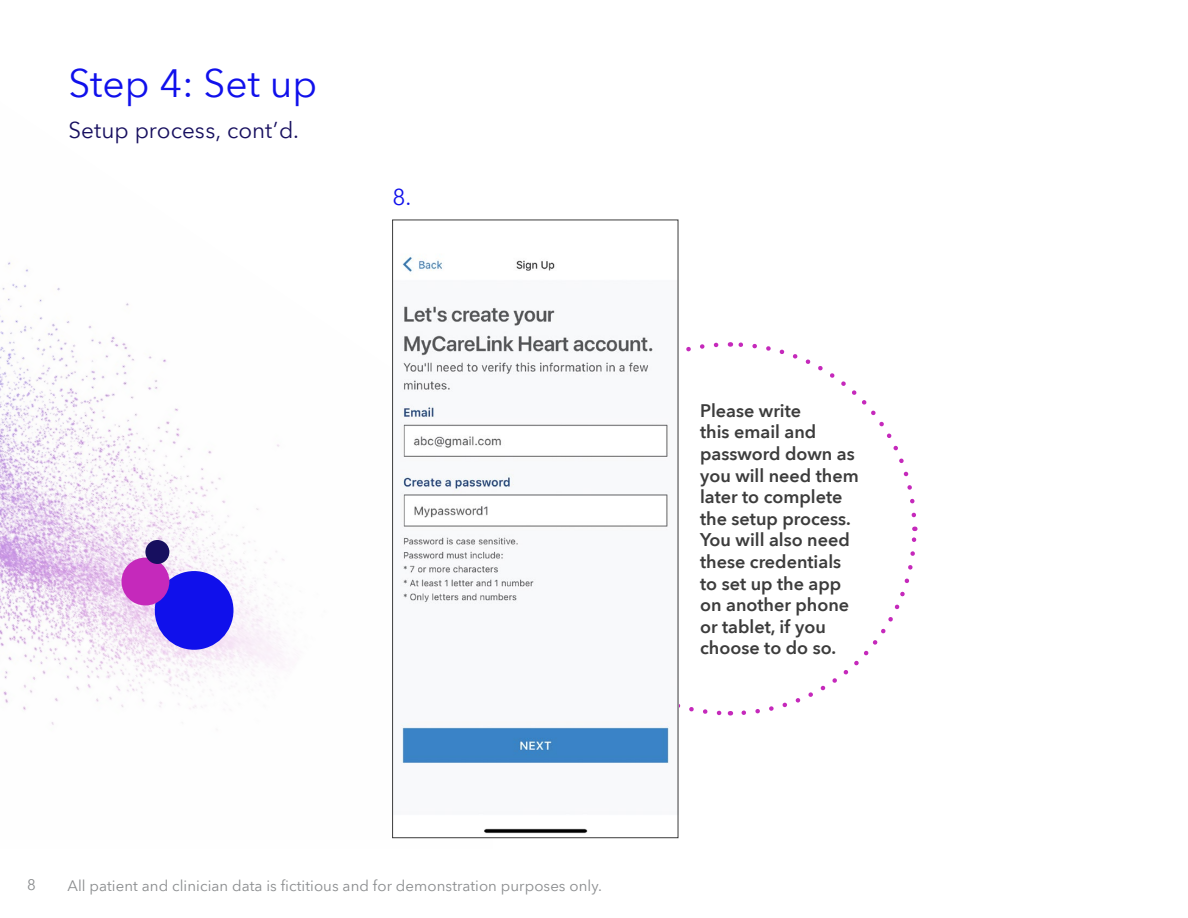
<style>
.page{position:relative;width:1188px;height:918px;background:#fff}
.page>*{position:absolute;margin:0;border:0;box-sizing:border-box;transform-origin:0 0}
.t1{font:39px "Avenir Next World";color:#1010eb}
.t2{font:22.5px "Avenir Next World";color:#170f5f}
.t3{font:22.5px "Avenir Next World";color:#1010eb}
.t4{font:600 18px/21.6px "Avenir Next World";color:#3c3c3c}
.t5{font:15px "Avenir Next World";letter-spacing:.005em;color:#8a8c8e}
</style>
<div class="page">
<img style="left:0;top:219px;width:492px;height:620px">
<div style="left:155px;top:571px;width:78px;height:79px;background:#1010eb;border-radius:50%"></div>
<div style="left:122px;top:558px;width:47px;height:47px;background:#c529bb;border-radius:50%"></div>
<div style="left:145px;top:540px;width:24px;height:24px;background:#170f5f;border-radius:50%"></div>
<svg style="left:741px;top:527px;width:177px;height:188px"></svg>
<svg style="left:730px;top:342px;width:186px;height:176px"></svg>
<svg style="left:678px;top:340px;width:41px;height:191px"></svg>
<svg style="left:678px;top:538px;width:53px;height:180px"></svg>
<img style="left:394px;top:222px;width:276px;height:614px">
<div style="left:392px;top:220px;width:286px;height:618px;border:1px solid #3c3c3c"></div>
<h1 class="t1" style="left:68px;top:52px;width:250px">Step 4: Set up</h1>
<p class="t2" style="left:68px;top:112px;width:232px">Setup process, cont’d.</p>
<p class="t3" style="left:392px;top:179px;width:20px">8.</p>
<p class="t5" style="left:27px;top:873px;width:10px">8</p>
<p class="t5" style="left:68px;top:873px;width:536px">All patient and clinician data is fictitious and for demonstration purposes only.</p>
<p class="t4" style="left:700px;top:400px;width:160px">Please write<br>this email and password down as you will need them later to complete the setup process.<br>You will also need these credentials to set up the app on another phone or tablet, if you choose to do so.</p>
</div>
